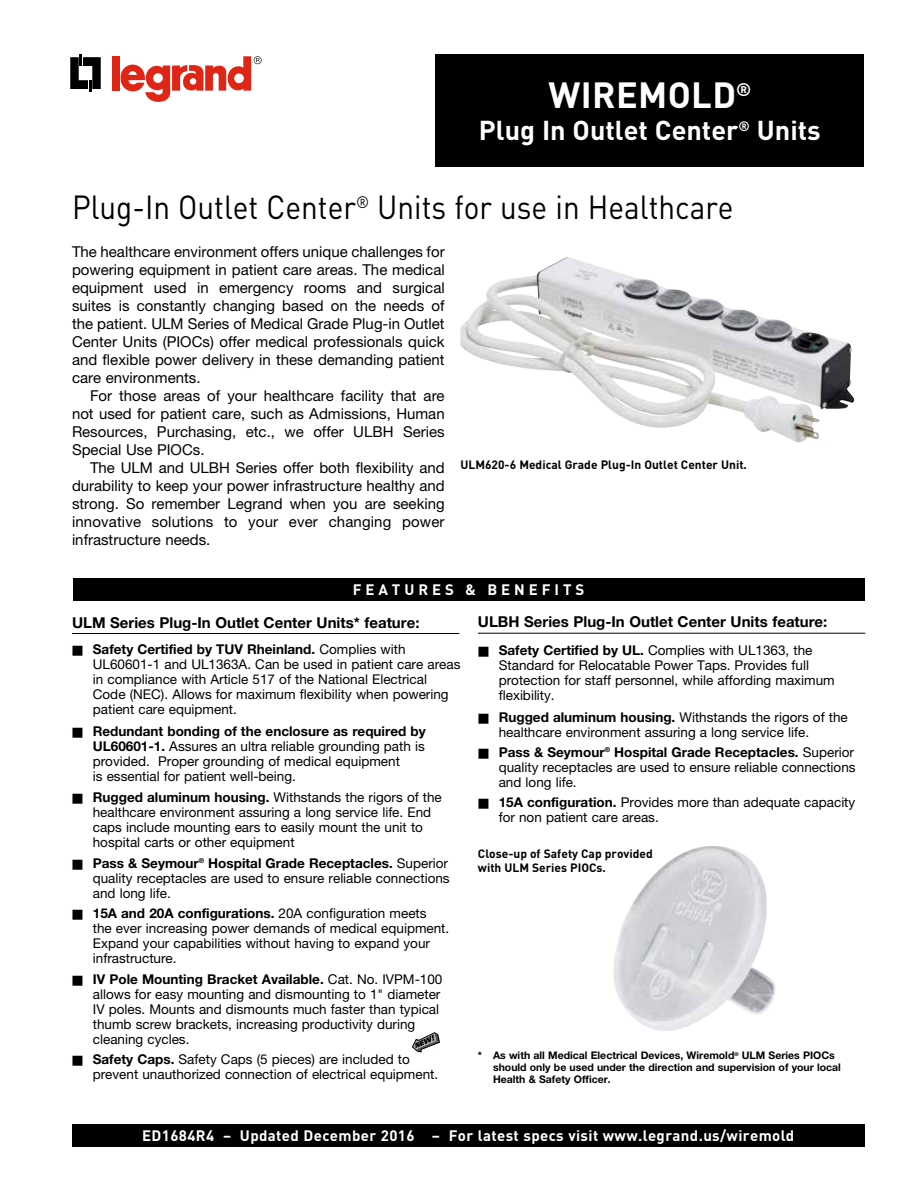
<style>
.page{position:relative;width:918px;height:1188px;background:#fff}
.page>*{position:absolute;margin:0;border:0;box-sizing:border-box;transform-origin:0 0}
.t1{font:700 36px "DIN Pro";letter-spacing:.01em;color:#fff}
.t2{font:33px "DIN Pro";color:#000;scale:.9 1}
.t3{font:700 27px "DIN Pro";color:#fff}
.t4{font:15px/18px "Helvetica Neue";color:#000;text-align:justify}
.t5{font:700 15px "Helvetica Neue";color:#000}
.t6{font:700 15px "DIN Pro";letter-spacing:.025em;color:#fff}
.t7{font:700 15px "DIN Pro";letter-spacing:.26em;color:#fff}
.t8{font:13.5px/15px "Helvetica Neue";color:#000}
.t9{font:700 12px/13.5px "DIN Pro";color:#000}
.t10{font:700 10.5px/12px "Helvetica Neue";color:#000}
.s1{font-weight:700}
</style>
<div class="page">
<div style="left:436px;top:54px;width:428px;height:112px;background:#000"></div>
<svg style="left:70px;top:54px;width:31px;height:38px"></svg>
<div style="left:112px;top:56px;width:7px;height:35px;background:#de2516"></div>
<svg style="left:121px;top:56px;width:141px;height:46px"></svg>
<div style="left:73px;top:578px;width:792px;height:23px;background:#000"></div>
<div style="left:72px;top:1124px;width:792px;height:22px;background:#000"></div>
<img style="left:460px;top:257px;width:395px;height:186px">
<hr style="left:72px;top:633px;width:387px;height:1px;background:#000">
<hr style="left:478px;top:633px;width:387px;height:1px;background:#000">
<svg style="left:412px;top:1032px;width:28px;height:20px"></svg>
<img style="left:613px;top:846px;width:163px;height:185px">
<h1 class="t1" style="left:549px;top:70px;width:204px">WIREMOLD<sup>®</sup></h1>
<h3 class="t3" style="left:479px;top:112px;width:343px">Plug In Outlet Center<sup>®</sup> Units</h3>
<h2 class="t2" style="left:72px;top:185px;width:737px">Plug-In Outlet Center<sup>®</sup> Units for use in Healthcare</h2>
<p class="t4" style="left:72px;top:243px;width:374px">The healthcare environment offers unique challenges for powering equipment in patient care areas. The medical equipment used in emergency rooms and surgical suites is constantly changing based on the needs of the patient. ULM Series of Medical Grade Plug-in Outlet Center Units (PIOCs) offer medical professionals quick and flexible power delivery in these demanding patient care environments.</p>
<p class="t4" style="left:72px;top:387px;width:374px;text-indent:18px">For those areas of your healthcare facility that are not used for patient care, such as Admissions, Human Resources, Purchasing, etc., we offer ULBH Series Special Use PIOCs.</p>
<p class="t4" style="left:72px;top:459px;width:374px;text-indent:18px">The ULM and ULBH Series offer both flexibility and durability to keep your power infrastructure healthy and strong. So remember Legrand when you are seeking innovative solutions to your ever changing power infrastructure needs.</p>
<p class="t9" style="left:460px;top:458px;width:288px">ULM620-6 Medical Grade Plug-In Outlet Center Unit.</p>
<p class="t7" style="left:353px;top:580px;width:233px">FEATURES &amp; BENEFITS</p>
<p class="t5" style="left:72px;top:613px;width:349px">ULM Series Plug-In Outlet Center Units* feature:</p>
<p class="t8" style="left:93px;top:642px;width:369px;text-indent:-20px">■ <span class="s1">Safety Certified by TUV Rheinland.</span> Complies with UL60601-1 and UL1363A. Can be used in patient care areas in compliance with Article 517 of the National Electrical Code (NEC). Allows for maximum flexibility when powering patient care equipment.</p>
<p class="t8" style="left:93px;top:723px;width:334px;text-indent:-20px">■ <span class="s1">Redundant bonding of the enclosure as required by UL60601-1.</span> Assures an ultra reliable grounding path is provided. Proper grounding of medical equipment<br>is essential for patient well-being.</p>
<p class="t8" style="left:93px;top:790px;width:351px;text-indent:-20px">■ <span class="s1">Rugged aluminum housing.</span> Withstands the rigors of the healthcare environment assuring a long service life. End caps include mounting ears to easily mount the unit to hospital carts or other equipment</p>
<p class="t8" style="left:93px;top:855px;width:358px;text-align:justify;text-indent:-20px">■ <span class="s1">Pass &amp; Seymour</span><sup>®</sup> <span class="s1">Hospital Grade Receptacles.</span> Superior quality receptacles are used to ensure reliable connections and long life.</p>
<p class="t8" style="left:93px;top:906px;width:358px;text-indent:-20px">■ <span class="s1">15A and 20A configurations.</span> 20A configuration meets<br>the ever increasing power demands of medical equipment.<br>Expand your capabilities without having to expand your infrastructure.</p>
<p class="t8" style="left:93px;top:971px;width:351px;text-indent:-20px">■ <span class="s1">IV Pole Mounting Bracket Available.</span> Cat. No. IVPM-100 allows for easy mounting and dismounting to 1" diameter IV poles. Mounts and dismounts much faster than typical thumb screw brackets, increasing productivity during cleaning cycles.</p>
<p class="t8" style="left:93px;top:1051px;width:347px;text-indent:-20px">■ <span class="s1">Safety Caps.</span> Safety Caps (5 pieces) are included to prevent unauthorized connection of electrical equipment.</p>
<p class="t5" style="left:478px;top:612px;width:351px">ULBH Series Plug-In Outlet Center Units feature:</p>
<p class="t8" style="left:499px;top:643px;width:338px;text-indent:-20px">■ <span class="s1">Safety Certified by UL.</span> Complies with UL1363, the Standard for Relocatable Power Taps. Provides full protection for staff personnel, while affording maximum flexibility.</p>
<p class="t8" style="left:499px;top:709px;width:351px;text-indent:-20px">■ <span class="s1">Rugged aluminum housing.</span> Withstands the rigors of the healthcare environment assuring a long service life.</p>
<p class="t8" style="left:499px;top:744px;width:358px;text-align:justify;text-indent:-20px">■ <span class="s1">Pass &amp; Seymour</span><sup>®</sup> <span class="s1">Hospital Grade Receptacles.</span> Superior quality receptacles are used to ensure reliable connections and long life.</p>
<p class="t8" style="left:499px;top:795px;width:358px;text-indent:-20px">■ <span class="s1">15A configuration.</span> Provides more than adequate capacity for non patient care areas.</p>
<p class="t9" style="left:478px;top:847px;width:176px">Close-up of Safety Cap provided with ULM Series PIOCs.</p>
<p class="t10" style="left:493px;top:1049px;width:349px;text-indent:-15px">* As with all Medical Electrical Devices, Wiremold<sup>®</sup> ULM Series PIOCs should only be used under the direction and supervision of your local<br>Health &amp; Safety Officer.</p>
<p class="t6" style="left:142px;top:1125px;width:654px">ED1684R4 – Updated December 2016 – For latest specs visit www.legrand.us/wiremold</p>
</div>
